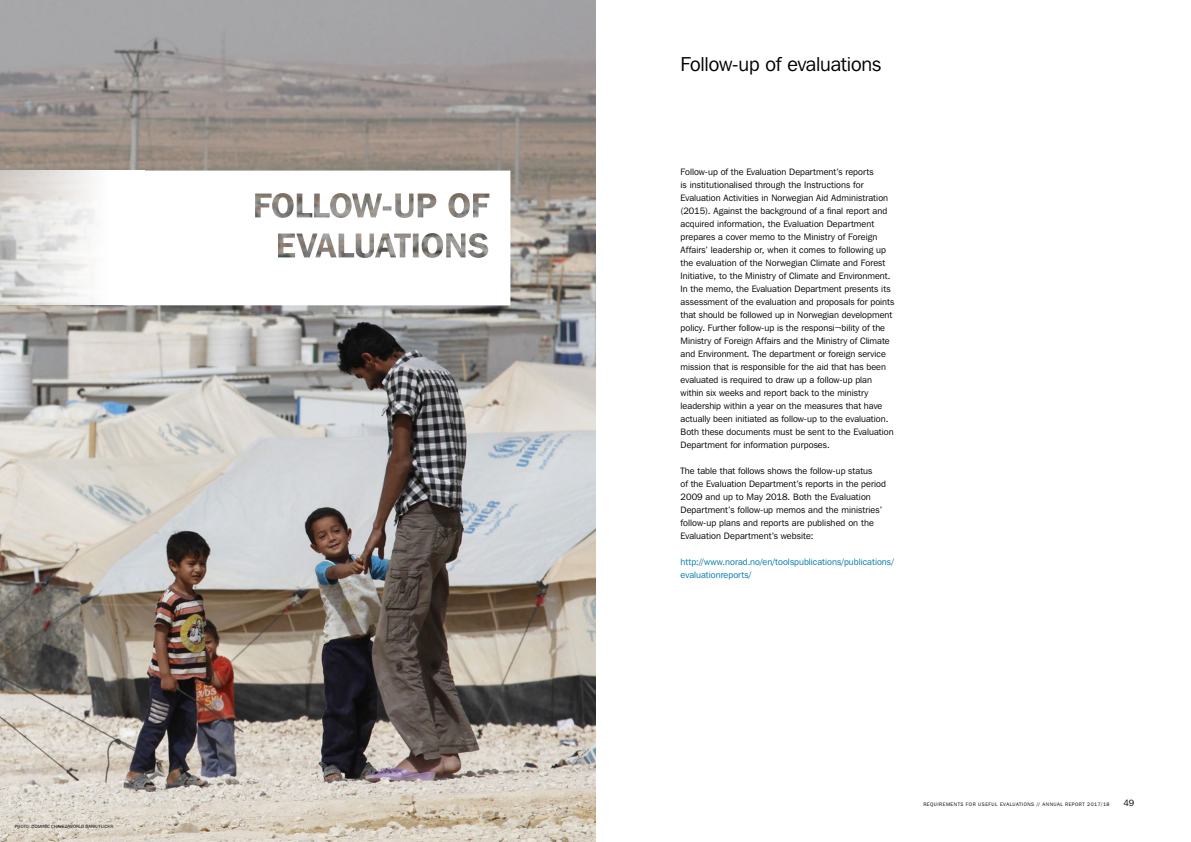
<style>
.page{position:relative;width:1191px;height:842px;background:#fff}
.page>*{position:absolute;margin:0;border:0;box-sizing:border-box;transform-origin:0 0}
.t1{font:20px "Franklin Gothic IT Cby BT";letter-spacing:-.01em;color:#000}
.t2{font:9.2px/13px "Franklin Gothic IT Cby BT";letter-spacing:.005em;color:#000}
.t3{font:9.2px/13px "Franklin Gothic IT Cby BT";letter-spacing:.005em;color:#0079aa}
.t4{font:9px "Franklin Gothic IT Cby BT";color:#000}
.t5{font:5px "Franklin Gothic IT Cby BT";letter-spacing:.1em;color:#000}
.t6{font:4.5px "Franklin Gothic IT Cby BT";letter-spacing:.03em;color:#000}
</style>
<div class="page">
<img style="left:0;top:0;width:595px;height:842px">
<svg style="left:0;top:171px;width:123px;height:134px"></svg>
<svg style="left:123px;top:171px;width:387px;height:134px"></svg>
<p class="t6" style="left:15px;top:823px;width:100px">PHOTO: DOMINIC CHAVEZ/WORLD BANK/FLICKR</p>
<h1 class="t1" style="left:680px;top:52px;width:202px">Follow-up of evaluations</h1>
<p class="t2" style="left:680px;top:165px;width:215px">Follow-up of the Evaluation Department’s reports<br>is institutionalised through the Instructions for Evaluation Activities in Norwegian Aid Administration (2015). Against the background of a final report and acquired information, the Evaluation Department prepares a cover memo to the Ministry of Foreign Affairs’ leadership or, when it comes to following up the evaluation of the Norwegian Climate and Forest Initiative, to the Ministry of Climate and Environment.<br>In the memo, the Evaluation Department presents its assessment of the evaluation and proposals for points that should be followed up in Norwegian development policy. Further follow-up is the responsi¬bility of the Ministry of Foreign Affairs and the Ministry of Climate and Environment. The department or foreign service mission that is responsible for the aid that has been evaluated is required to draw up a follow-up plan within six weeks and report back to the ministry leadership within a year on the measures that have actually been initiated as follow-up to the evaluation.<br>Both these documents must be sent to the Evaluation Department for information purposes.</p>
<p class="t2" style="left:680px;top:464px;width:207px">The table that follows shows the follow-up status<br>of the Evaluation Department’s reports in the period 2009 and up to May 2018. Both the Evaluation Department’s follow-up memos and the ministries’ follow-up plans and reports are published on the Evaluation Department’s website:</p>
<p class="t3" style="left:680px;top:555px;width:215px">http://www. norad. no/en/toolspublications/publications/ evaluationreports/</p>
<p class="t5" style="left:923px;top:801px;width:188px">REQUIREMENTS FOR USEFUL EVALUATIONS // ANNUAL REPORT 2017/18</p>
<p class="t4" style="left:1123px;top:798px;width:12px">49</p>
</div>
